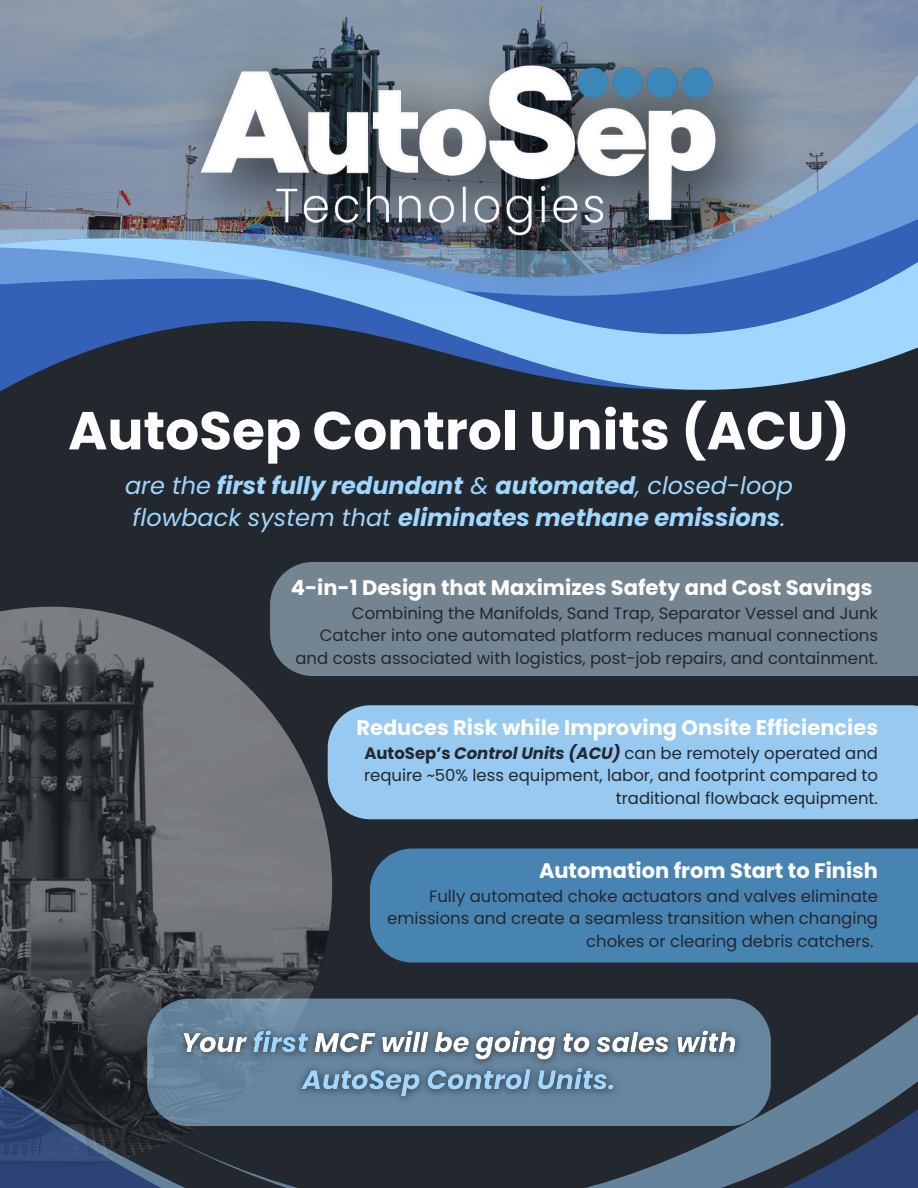
<style>
.page{position:relative;width:918px;height:1188px;background:#23282f}
.page>*{position:absolute;margin:0;border:0;box-sizing:border-box;transform-origin:0 0}
.t1{font:700 53.4px "Poppins";color:#fff}
.t2{font:italic 700 24px/32.7px "Poppins";color:#a1d6ff;text-align:center}
.t3{font:700 21px "Poppins";color:#fff}
.t4{font:16.5px/22.5px "Poppins";color:#23282f;text-align:right}
.s1{font-weight:400}
.s2{font-weight:700}
.s3{font-weight:700;font-style:italic}
.s4{font-style:italic}
</style>
<div class="page">
<img style="left:0;top:607px;width:332px;height:472px">
<svg style="left:0;top:1079px;width:51px;height:109px;background:#2b3f65"></svg>
<svg style="left:51px;top:983px;width:867px;height:205px"></svg>
<img style="left:0;top:0;width:918px;height:62px">
<svg style="left:0;top:296px;width:918px;height:96px"></svg>
<svg style="left:0;top:62px;width:918px;height:234px;background:#7792b9"></svg>
<img style="left:169px;top:10px;width:619px;height:296px">
<div style="left:270px;top:562px;width:648px;height:114px;background:#748491"></div>
<div style="left:328px;top:705px;width:590px;height:114px;background:#98c9f0"></div>
<div style="left:370px;top:849px;width:548px;height:114px;background:#4884b2"></div>
<svg style="left:147px;top:999px;width:624px;height:127px;background:#638198"></svg>
<img style="left:170px;top:1017px;width:578px;height:94px">
<h1 class="t1" style="left:68px;top:393px;width:783px">AutoSep Control Units (ACU)</h1>
<p class="t2" style="left:125px;top:469px;width:669px"><span class="s1">are the</span> first fully redundant <span class="s1">&amp;</span> automated<span class="s1">, closed-loop flowback system that</span> eliminates methane emissions<span class="s1">.</span></p>
<h3 class="t3" style="left:291px;top:573px;width:583px">4-in-1 Design that Maximizes Safety and Cost Savings</h3>
<p class="t4" style="left:295px;top:602px;width:584px">Combining the Manifolds, Sand Trap, Separator Vessel and Junk<br>Catcher into one automated platform reduces manual connections and costs associated with logistics, post-job repairs, and containment.</p>
<p class="t3" style="left:356px;top:713px;width:523px">Reduces Risk while Improving Onsite Efficiencies</p>
<p class="t4" style="left:364px;top:742px;width:516px"><span class="s2">AutoSep’s</span> <span class="s3">Control Units (ACU)</span> can be remotely operated and require <span class="s4">~</span>50% less equipment, labor, and footprint compared to traditional flowback equipment.</p>
<p class="t3" style="left:539px;top:856px;width:341px">Automation from Start to Finish</p>
<p class="t4" style="left:387px;top:885px;width:492px">Fully automated choke actuators and valves eliminate emissions and create a seamless transition when changing chokes or clearing debris catchers.</p>
</div>
